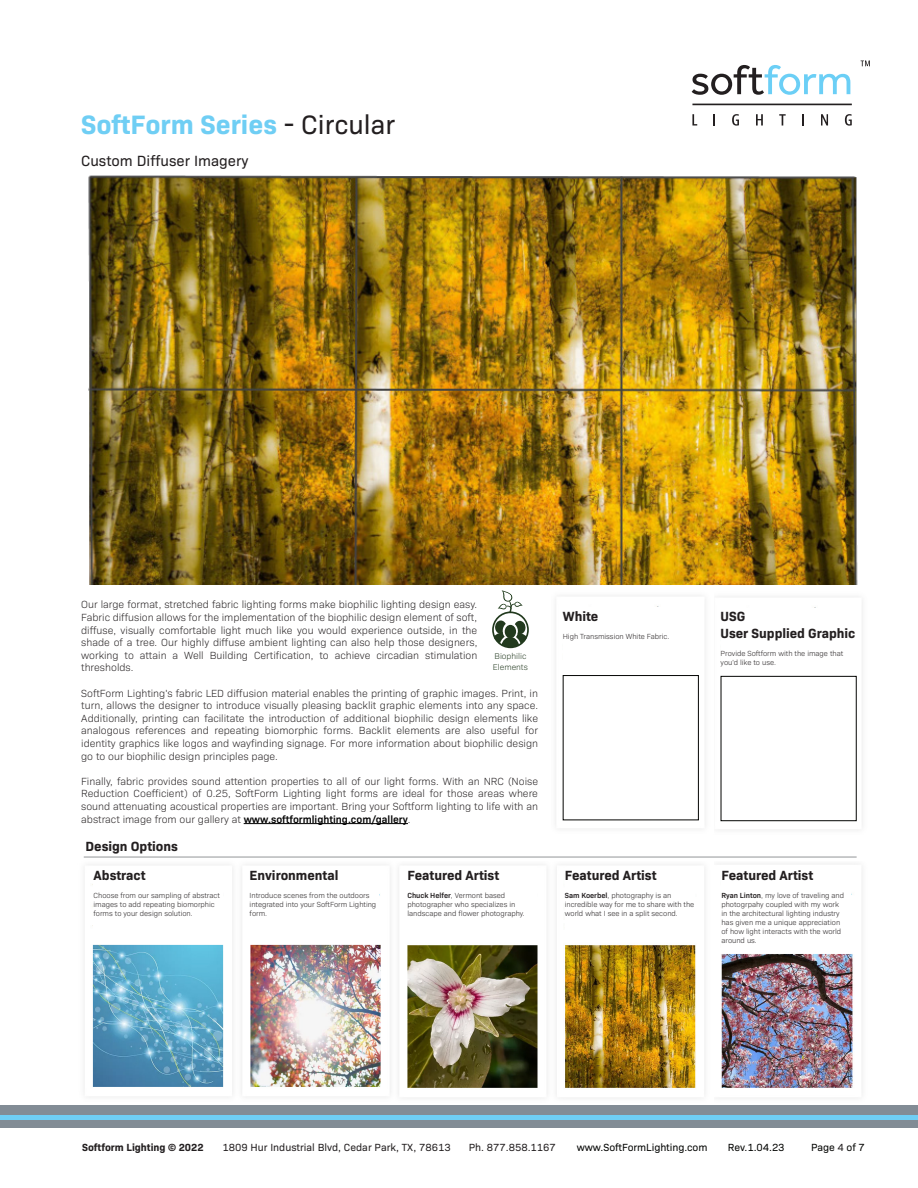
<style>
.page{position:relative;width:918px;height:1188px;background:#fff}
.page>*{position:absolute;margin:0;border:0;box-sizing:border-box;transform-origin:0 0}
.t1{font:700 27px "Bio Sans";color:#6fcef4}
.t2{font:15px "Bio Sans";color:#231f20}
.Codici_INDOOR{font:700 13.5px/16.2px "Bio Sans";letter-spacing:-.005em;color:#231f20}
.t3{font:300 10.5px/12.6px "Bio Sans";color:#231f20;text-align:justify}
.t4{font:10.5px "Bio Sans";color:#231f20}
.t5{font:10.5px "Bio Sans";letter-spacing:-.005em;color:#040503}
.t6{font:700 10.5px "Bio Sans";color:#231f20}
.Codici_INDOOR-2{font:300 8.4px/10.1px "Bio Sans";letter-spacing:-.005em;color:#22391f}
.Codici_INDOOR-3{font:300 7.5px/9px "Bio Sans";letter-spacing:-.005em;color:#231f20}
.s1{font-weight:400;color:#231f20}
.s2{font-weight:600;color:#000}
.s3{font-weight:600}
.s4{color:#231f20}
</style>
<div class="page">
<img style="left:83px;top:857px;width:308px;height:236px">
<img style="left:398px;top:869px;width:298px;height:225px">
<img style="left:721px;top:893px;width:132px;height:195px">
<hr style="left:244px;top:823px;width:164px;height:1px;background:#000">
<svg style="left:498px;top:590px;width:25px;height:21px"></svg>
<svg style="left:494px;top:620px;width:33px;height:27px"></svg>
<div style="left:492px;top:611px;width:37px;height:37px;border:2px solid #21391d;border-radius:50%"></div>
<div style="left:94px;top:867px;width:129px;height:70px;background:#fff"></div>
<div style="left:250px;top:867px;width:129px;height:70px;background:#fff"></div>
<div style="left:407px;top:867px;width:130px;height:71px;background:#fff"></div>
<div style="left:565px;top:867px;width:129px;height:71px;background:#fff"></div>
<div style="left:721px;top:867px;width:130px;height:85px;background:#fff"></div>
<img style="left:720px;top:602px;width:143px;height:223px">
<div style="left:721px;top:608px;width:136px;height:71px;background:#fff"></div>
<div style="left:721px;top:676px;width:135px;height:145px;background:#fff;border:1px solid #040503"></div>
<img style="left:88px;top:175px;width:770px;height:410px">
<img style="left:555px;top:604px;width:144px;height:220px">
<div style="left:563px;top:608px;width:136px;height:70px;background:#fff"></div>
<div style="left:563px;top:675px;width:136px;height:145px;background:#fff;border:1px solid #040503"></div>
<hr style="left:84px;top:857px;width:773px;height:1px;background:#939598">
<div style="left:0;top:1106px;width:918px;height:22px;background:#828c95"></div>
<div style="left:0;top:1115px;width:918px;height:5px;background:#6fcef4"></div>
<svg style="left:692px;top:114px;width:5px;height:12px"></svg>
<svg style="left:714px;top:114px;width:1px;height:12px"></svg>
<svg style="left:732px;top:114px;width:7px;height:12px"></svg>
<svg style="left:756px;top:114px;width:7px;height:12px"></svg>
<svg style="left:779px;top:114px;width:7px;height:12px"></svg>
<svg style="left:802px;top:114px;width:2px;height:12px"></svg>
<svg style="left:821px;top:114px;width:7px;height:12px"></svg>
<svg style="left:845px;top:114px;width:7px;height:12px"></svg>
<svg style="left:861px;top:60px;width:9px;height:6px"></svg>
<hr style="left:692px;top:104px;width:160px;height:1px;background:#231f20">
<svg style="left:692px;top:65px;width:158px;height:30px"></svg>
<h1 class="t1" style="left:81px;top:103px;width:316px">SoftForm Series <span class="s1">- Circular</span></h1>
<p class="t2" style="left:81px;top:150px;width:169px">Custom Diffuser Imagery</p>
<p class="t3" style="left:81px;top:598px;width:398px">Our large format, stretched fabric lighting forms make biophilic lighting design easy.<br>Fabric diffusion allows for the implementation of the biophilic design element of soft, diffuse, visually comfortable light much like you would experience outside, in the shade of a tree. Our highly diffuse ambient lighting can also help those designers, working to attain a Well Building Certification, to achieve circadian stimulation thresholds.</p>
<p class="t3" style="left:81px;top:686px;width:458px">SoftForm Lighting's fabric LED diffusion material enables the printing of graphic images. Print, in turn, allows the designer to introduce visually pleasing backlit graphic elements into any space.<br>Additionally, printing can facilitate the introduction of additional biophilic design elements like analogous references and repeating biomorphic forms. Backlit elements are also useful for identity graphics like logos and wayfinding signage. For more information about biophilic design go to our biophilic design principles page.</p>
<p class="t3" style="left:81px;top:774px;width:458px">Finally, fabric provides sound attention properties to all of our light forms. With an NRC (Noise Reduction Coefficient) of 0.25, SoftForm Lighting light forms are ideal for those areas where sound attenuating acoustical properties are important. Bring your Softform lighting to life with an abstract image from our gallery at <span class="s2">www.softformlighting.com/gallery</span>.</p>
<p class="Codici_INDOOR-2" style="left:493px;top:651px;width:37px">Biophilic<br>Elements</p>
<p class="Codici_INDOOR" style="left:86px;top:837px;width:94px">Design Options</p>
<p class="Codici_INDOOR" style="left:94px;top:866px;width:54px">Abstract</p>
<p class="Codici_INDOOR-3" style="left:94px;top:890px;width:128px">Choose from our sampling of abstract images to add repeating biomorphic forms to your design solution.</p>
<p class="Codici_INDOOR" style="left:250px;top:866px;width:90px">Environmental</p>
<p class="Codici_INDOOR-3" style="left:250px;top:890px;width:128px">Introduce scenes from the outdoors integrated into your SoftForm Lighting form.</p>
<p class="Codici_INDOOR" style="left:407px;top:866px;width:93px">Featured Artist</p>
<p class="Codici_INDOOR-3" style="left:407px;top:890px;width:119px"><span class="s3">Chuck Helfer</span>, Vermont based photographer who specializes in landscape and flower photography.</p>
<p class="Codici_INDOOR" style="left:563px;top:607px;width:37px">White</p>
<p class="Codici_INDOOR-3" style="left:563px;top:631px;width:108px">High Transmission White Fabric.</p>
<p class="Codici_INDOOR" style="left:565px;top:866px;width:93px">Featured Artist</p>
<p class="Codici_INDOOR-3" style="left:565px;top:890px;width:131px"><span class="s3">Sam Koerbel</span>, photography is an incredible way for me to share with the world what I see in a split second.</p>
<p class="Codici_INDOOR" style="left:721px;top:607px;width:136px">USG<br>User Supplied Graphic</p>
<p class="Codici_INDOOR-3" style="left:721px;top:648px;width:124px">Provide Softform with the image that you'd like to use.</p>
<p class="Codici_INDOOR" style="left:721px;top:866px;width:93px">Featured Artist</p>
<p class="Codici_INDOOR-3" style="left:721px;top:890px;width:124px"><span class="s3">Ryan Linton</span>, my love of traveling and photogrpahy coupled with my work in the architectural lighting industry has given me a unique appreciation of how light interacts with the world around us.</p>
<p class="t6" style="left:82px;top:1139px;width:123px">Softform Lighting © 2022</p>
<p class="t4" style="left:222px;top:1140px;width:230px">1809 Hur Industrial Blvd, Cedar Park, TX, 78613</p>
<p class="t4" style="left:469px;top:1140px;width:89px">Ph. 877.858.1167</p>
<p class="t5" style="left:577px;top:1140px;width:132px">www.SoftFormLighting.com</p>
<p class="t5" style="left:728px;top:1140px;width:58px">Rev.1.04.23</p>
<p class="t5" style="left:811px;top:1140px;width:55px">Page <span class="s4">4</span> of 7</p>
</div>
